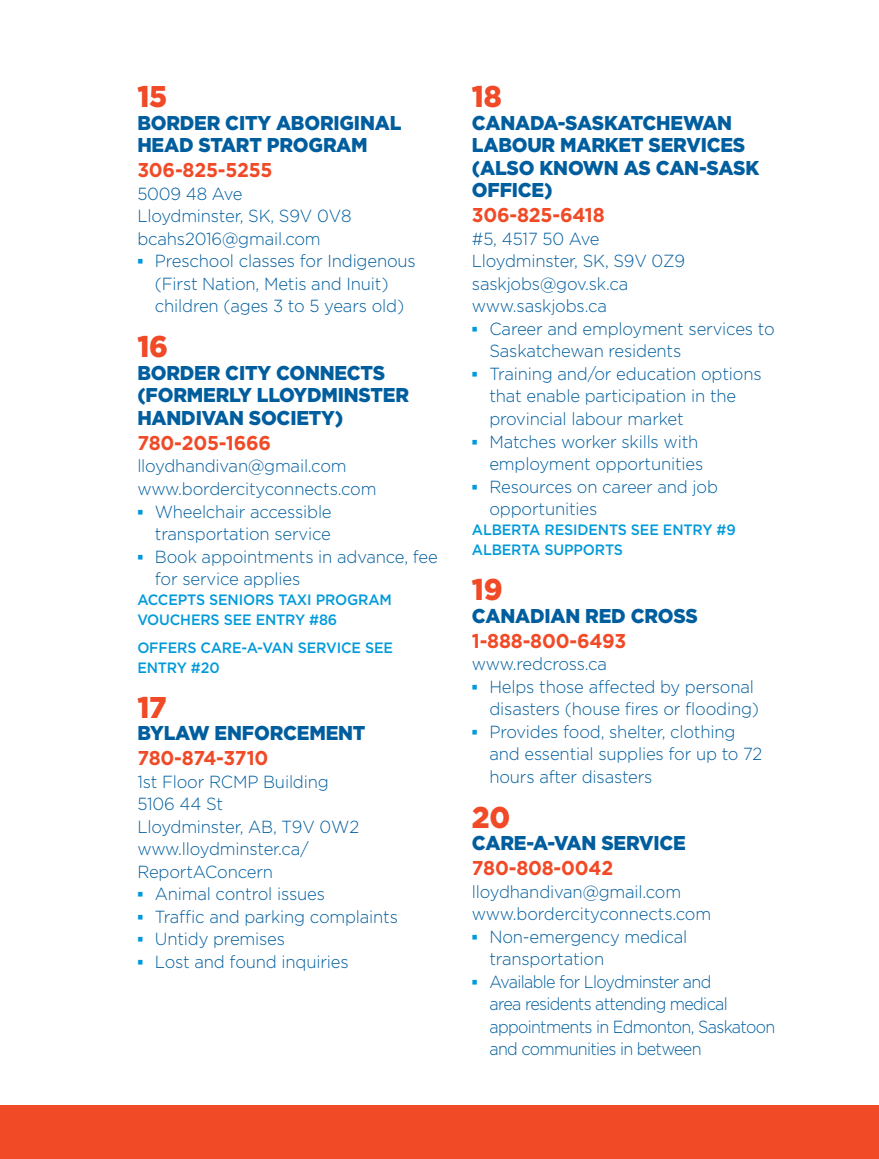
<style>
.page{position:relative;width:879px;height:1159px;background:#fff}
.page>*{position:absolute;margin:0;border:0;box-sizing:border-box;transform-origin:0 0}
.t1{font:900 30px "Gotham";letter-spacing:-.01em;color:#f04a27;scale:.95 1}
.t2{font:900 20px/22.5px "Gotham";letter-spacing:-.01em;color:#005e9e;scale:.95 1}
.t3{font:700 20px "Gotham";letter-spacing:-.01em;color:#f04a27;scale:.95 1}
.t4{font:300 17.5px/22.5px "Gotham";letter-spacing:-.01em;color:#005e9e;scale:.95 1}
.t5{font:300 17.5px/22.5px "Gotham";letter-spacing:-.04em;color:#005e9e;scale:.92 1}
.t6{font:500 15px/20px "Gotham";letter-spacing:-.01em;color:#009ada;scale:.95 1}
.s1{font-family:"Arial";font-weight:700;color:#009ada}
</style>
<div class="page">
<div style="left:0;top:1105px;width:878px;height:54px;background:#f04a27"></div>
<p class="t1" style="left:137px;top:76px;width:33px">15</p>
<p class="t2" style="left:137px;top:111px;width:279px">BORDER CITY ABORIGINAL<br>HEAD START PROGRAM</p>
<p class="t3" style="left:137px;top:157px;width:144px">306-825-5255</p>
<p class="t4" style="left:137px;top:182px;width:112px">5009 48 Ave</p>
<p class="t4" style="left:137px;top:205px;width:227px">Lloydminster, SK, S9V 0V8</p>
<p class="t4" style="left:137px;top:227px;width:194px">bcahs2016@gmail.com</p>
<p class="t4" style="left:137px;top:250px;width:294px;text-align:center"><span class="s1">▪</span> Preschool classes for Indigenous (First Nation, Metis and Inuit) children (ages 3 to 5 years old)</p>
<p class="t1" style="left:137px;top:326px;width:34px">16</p>
<p class="t2" style="left:137px;top:361px;width:287px">BORDER CITY CONNECTS (FORMERLY LLOYDMINSTER<br>HANDIVAN SOCIETY)</p>
<p class="t3" style="left:137px;top:430px;width:142px">780-205-1666</p>
<p class="t4" style="left:137px;top:455px;width:222px">lloydhandivan@gmail.com</p>
<p class="t4" style="left:137px;top:477px;width:253px">www.bordercityconnects.com</p>
<p class="t4" style="left:137px;top:500px;width:206px;text-align:right"><span class="s1">▪</span> Wheelchair accessible transportation service</p>
<p class="t4" style="left:155px;top:545px;width:299px;text-indent:-18px"><span class="s1">▪</span> Book appointments in advance, fee for service applies</p>
<p class="t6" style="left:137px;top:589px;width:269px">ACCEPTS SENIORS TAXI PROGRAM<br>VOUCHERS SEE ENTRY #86</p>
<p class="t6" style="left:137px;top:637px;width:270px">OFFERS CARE-A-VAN SERVICE SEE<br>ENTRY #20</p>
<p class="t1" style="left:137px;top:686px;width:32px">17</p>
<p class="t2" style="left:137px;top:721px;width:241px">BYLAW ENFORCEMENT</p>
<p class="t3" style="left:137px;top:745px;width:139px">780-874-3710</p>
<p class="t4" style="left:137px;top:770px;width:203px">1st Floor RCMP Building</p>
<p class="t4" style="left:137px;top:792px;width:92px">5106 44 St</p>
<p class="t4" style="left:137px;top:815px;width:235px">Lloydminster, AB, T9V 0W2</p>
<p class="t4" style="left:137px;top:837px;width:182px">www.lloydminster.ca/<br>ReportAConcern</p>
<p class="t4" style="left:137px;top:882px;width:199px"><span class="s1">▪</span> Animal control issues</p>
<p class="t4" style="left:137px;top:905px;width:276px"><span class="s1">▪</span> Traffic and parking complaints</p>
<p class="t4" style="left:137px;top:927px;width:157px"><span class="s1">▪</span> Untidy premises</p>
<p class="t4" style="left:137px;top:950px;width:224px"><span class="s1">▪</span> Lost and found inquiries</p>
<p class="t1" style="left:471px;top:76px;width:33px">18</p>
<p class="t2" style="left:471px;top:111px;width:304px">CANADA-SASKATCHEWAN<br>LABOUR MARKET SERVICES (ALSO KNOWN AS CAN-SASK<br>OFFICE)</p>
<p class="t3" style="left:471px;top:202px;width:141px">306-825-6418</p>
<p class="t4" style="left:471px;top:227px;width:136px">#5, 4517 50 Ave</p>
<p class="t4" style="left:471px;top:250px;width:226px">Lloydminster, SK, S9V 0Z9</p>
<p class="t4" style="left:471px;top:272px;width:166px">saskjobs@gov.sk.ca</p>
<p class="t4" style="left:471px;top:295px;width:143px">www.saskjobs.ca</p>
<p class="t4" style="left:489px;top:317px;width:302px;text-indent:-17px"><span class="s1">▪</span> Career and employment services to<br>Saskatchewan residents</p>
<p class="t4" style="left:489px;top:362px;width:288px;text-indent:-17px"><span class="s1">▪</span> Training and/or education options that enable participation in the provincial labour market</p>
<p class="t4" style="left:471px;top:430px;width:245px;text-align:right"><span class="s1">▪</span> Matches worker skills with employment opportunities</p>
<p class="t4" style="left:489px;top:475px;width:242px;text-indent:-17px"><span class="s1">▪</span> Resources on career and job opportunities</p>
<p class="t6" style="left:471px;top:519px;width:279px">ALBERTA RESIDENTS SEE ENTRY #9<br>ALBERTA SUPPORTS</p>
<p class="t1" style="left:471px;top:569px;width:34px">19</p>
<p class="t2" style="left:471px;top:604px;width:239px">CANADIAN RED CROSS</p>
<p class="t3" style="left:471px;top:627px;width:164px">1-888-800-6493</p>
<p class="t4" style="left:471px;top:652px;width:144px">www.redcross.ca</p>
<p class="t4" style="left:471px;top:675px;width:303px;text-align:right"><span class="s1">▪</span> Helps those affected by personal disasters (house fires or flooding)</p>
<p class="t4" style="left:489px;top:720px;width:289px;text-indent:-17px"><span class="s1">▪</span> Provides food, shelter, clothing and essential supplies for up to 72 hours after disasters</p>
<p class="t1" style="left:471px;top:796px;width:42px">20</p>
<p class="t2" style="left:471px;top:831px;width:226px">CARE-A-VAN SERVICE</p>
<p class="t3" style="left:471px;top:855px;width:150px">780-808-0042</p>
<p class="t4" style="left:471px;top:880px;width:222px">lloydhandivan@gmail.com</p>
<p class="t4" style="left:471px;top:902px;width:253px">www.bordercityconnects.com</p>
<p class="t4" style="left:489px;top:925px;width:210px;text-indent:-17px"><span class="s1">▪</span> Non-emergency medical transportation</p>
<p class="t5" style="left:489px;top:970px;width:312px;text-indent:-17px"><span class="s1">▪</span> Available for Lloydminster and<br>area residents attending medical appointments in Edmonton, Saskatoon and communities in between</p>
</div>
